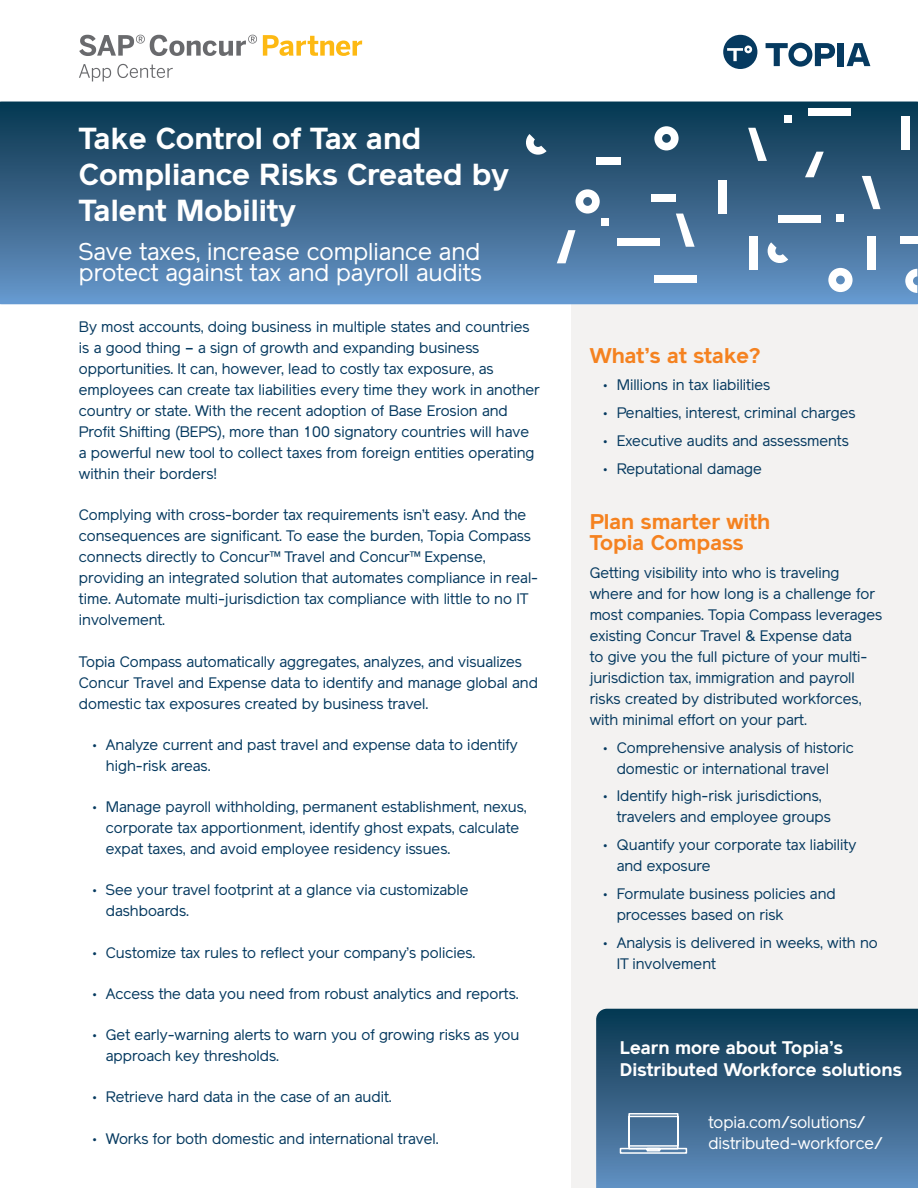
<style>
.page{position:relative;width:918px;height:1188px;background:#fff}
.page>*{position:absolute;margin:0;border:0;box-sizing:border-box;transform-origin:0 0}
.t1{font:700 30px/36px "Reader";color:#fff}
.t2{font:24px/21px "Reader";color:#fff}
.t3{font:700 21px/21px "Reader";color:#f58220}
.t4{font:700 18px/21.6px "Reader";color:#fff}
.t5{font:16.5px/21px "Reader";color:#fff}
.t6{font:15px/21px "Reader";color:#063a60}
</style>
<div class="page">
<div style="left:571px;top:304px;width:347px;height:884px;background:#f3f2f1"></div>
<svg style="left:0;top:102px;width:918px;height:202px;background:#38658a"></svg>
<svg style="left:596px;top:1009px;width:322px;height:179px;background:#346084"></svg>
<svg style="left:619px;top:1112px;width:69px;height:43px;background:#6c8eae"></svg>
<svg style="left:576px;top:189px;width:24px;height:25px"></svg>
<svg style="left:766px;top:242px;width:22px;height:22px"></svg>
<div style="left:651px;top:194px;width:25px;height:8px;background:#fff"></div>
<div style="left:601px;top:219px;width:7px;height:7px;background:#fff"></div>
<div style="left:719px;top:180px;width:8px;height:34px;background:#fff"></div>
<div style="left:749px;top:236px;width:9px;height:33px;background:#fff"></div>
<div style="left:778px;top:215px;width:43px;height:8px;background:#fff"></div>
<div style="left:617px;top:239px;width:43px;height:7px;background:#fff"></div>
<div style="left:655px;top:275px;width:42px;height:8px;background:#fff"></div>
<svg style="left:557px;top:230px;width:19px;height:33px"></svg>
<svg style="left:805px;top:152px;width:19px;height:25px"></svg>
<svg style="left:676px;top:214px;width:19px;height:33px"></svg>
<svg style="left:654px;top:126px;width:25px;height:24px"></svg>
<svg style="left:525px;top:134px;width:22px;height:22px"></svg>
<div style="left:596px;top:157px;width:25px;height:7px;background:#fff"></div>
<div style="left:785px;top:115px;width:7px;height:7px;background:#fff"></div>
<svg style="left:748px;top:128px;width:19px;height:33px"></svg>
<svg style="left:828px;top:268px;width:25px;height:24px"></svg>
<svg style="left:905px;top:269px;width:12px;height:24px"></svg>
<div style="left:837px;top:214px;width:7px;height:8px;background:#fff"></div>
<div style="left:867px;top:237px;width:9px;height:33px;background:#fff"></div>
<div style="left:901px;top:237px;width:17px;height:7px;background:#fff"></div>
<svg style="left:862px;top:176px;width:19px;height:33px"></svg>
<div style="left:901px;top:117px;width:9px;height:33px;background:#fff"></div>
<div style="left:808px;top:108px;width:42px;height:7px;background:#fff"></div>
<svg style="left:766px;top:43px;width:69px;height:24px"></svg>
<div style="left:838px;top:43px;width:6px;height:23px;background:#063a60"></div>
<svg style="left:847px;top:43px;width:23px;height:23px"></svg>
<svg style="left:723px;top:35px;width:34px;height:34px"></svg>
<svg style="left:79px;top:35px;width:178px;height:21px"></svg>
<svg style="left:263px;top:35px;width:99px;height:21px"></svg>
<svg style="left:79px;top:64px;width:32px;height:17px"></svg>
<svg style="left:117px;top:64px;width:56px;height:14px"></svg>
<h1 class="t1" style="left:79px;top:120px;width:431px">Take Control of Tax and<br>Compliance Risks Created by<br>Talent Mobility</h1>
<h2 class="t2" style="left:79px;top:241px;width:405px">Save taxes, increase compliance and protect against tax and payroll audits</h2>
<p class="t6" style="left:79px;top:316px;width:462px">By most accounts, doing business in multiple states and countries is a good thing – a sign of growth and expanding business opportunities. It can, however, lead to costly tax exposure, as employees can create tax liabilities every time they work in another country or state. With the recent adoption of Base Erosion and Profit Shifting (BEPS), more than 100 signatory countries will have a powerful new tool to collect taxes from foreign entities operating within their borders!</p>
<p class="t6" style="left:79px;top:504px;width:461px">Complying with cross-border tax requirements isn’t easy. And the consequences are significant. To ease the burden, Topia Compass connects directly to Concur™ Travel and Concur™ Expense, providing an integrated solution that automates compliance in real&shy;time. Automate multi-jurisdiction tax compliance with little to no IT involvement.</p>
<p class="t6" style="left:79px;top:651px;width:461px">Topia Compass automatically aggregates, analyzes, and visualizes<br>Concur Travel and Expense data to identify and manage global and domestic tax exposures created by business travel.</p>
<p class="t6" style="left:106px;top:734px;width:413px;text-indent:-14px">• Analyze current and past travel and expense data to identify high-risk areas.</p>
<p class="t6" style="left:106px;top:796px;width:422px;text-indent:-14px">• Manage payroll withholding, permanent establishment, nexus, corporate tax apportionment, identify ghost expats, calculate expat taxes, and avoid employee residency issues.</p>
<p class="t6" style="left:106px;top:879px;width:364px;text-indent:-14px">• See your travel footprint at a glance via customizable dashboards.</p>
<p class="t6" style="left:92px;top:942px;width:385px">• Customize tax rules to reflect your company’s policies.</p>
<p class="t6" style="left:92px;top:983px;width:428px">• Access the data you need from robust analytics and reports.</p>
<p class="t6" style="left:106px;top:1024px;width:415px;text-indent:-13px">• Get early-warning alerts to warn you of growing risks as you approach key thresholds.</p>
<p class="t6" style="left:92px;top:1086px;width:301px">• Retrieve hard data in the case of an audit.</p>
<p class="t6" style="left:92px;top:1128px;width:348px">• Works for both domestic and international travel.</p>
<h3 class="t3" style="left:590px;top:345px;width:172px">What’s at stake?</h3>
<p class="t6" style="left:603px;top:374px;width:169px">• Millions in tax liabilities</p>
<p class="t6" style="left:603px;top:402px;width:254px">• Penalties, interest, criminal charges</p>
<p class="t6" style="left:603px;top:430px;width:247px">• Executive audits and assessments</p>
<p class="t6" style="left:603px;top:458px;width:160px">• Reputational damage</p>
<h3 class="t3" style="left:590px;top:511px;width:182px">Plan smarter with<br>Topia Compass</h3>
<p class="t6" style="left:590px;top:562px;width:294px">Getting visibility into who is traveling where and for how long is a challenge for most companies. Topia Compass leverages existing Concur Travel &amp; Expense data<br>to give you the full picture of your multi&shy;jurisdiction tax, immigration and payroll risks created by distributed workforces, with minimal effort on your part.</p>
<p class="t6" style="left:617px;top:737px;width:239px;text-indent:-14px">• Comprehensive analysis of historic domestic or international travel</p>
<p class="t6" style="left:617px;top:785px;width:216px;text-indent:-14px">• Identify high-risk jurisdictions, travelers and employee groups</p>
<p class="t6" style="left:617px;top:834px;width:241px;text-indent:-14px">• Quantify your corporate tax liability and exposure</p>
<p class="t6" style="left:617px;top:883px;width:221px;text-indent:-14px">• Formulate business policies and processes based on risk</p>
<p class="t6" style="left:617px;top:932px;width:263px;text-indent:-14px">• Analysis is delivered in weeks, with no<br>IT involvement</p>
<p class="t4" style="left:620px;top:1037px;width:284px">Learn more about Topia’s<br>Distributed Workforce solutions</p>
<p class="t5" style="left:708px;top:1112px;width:176px">topia.com/solutions/ distributed-workforce/</p>
</div>
